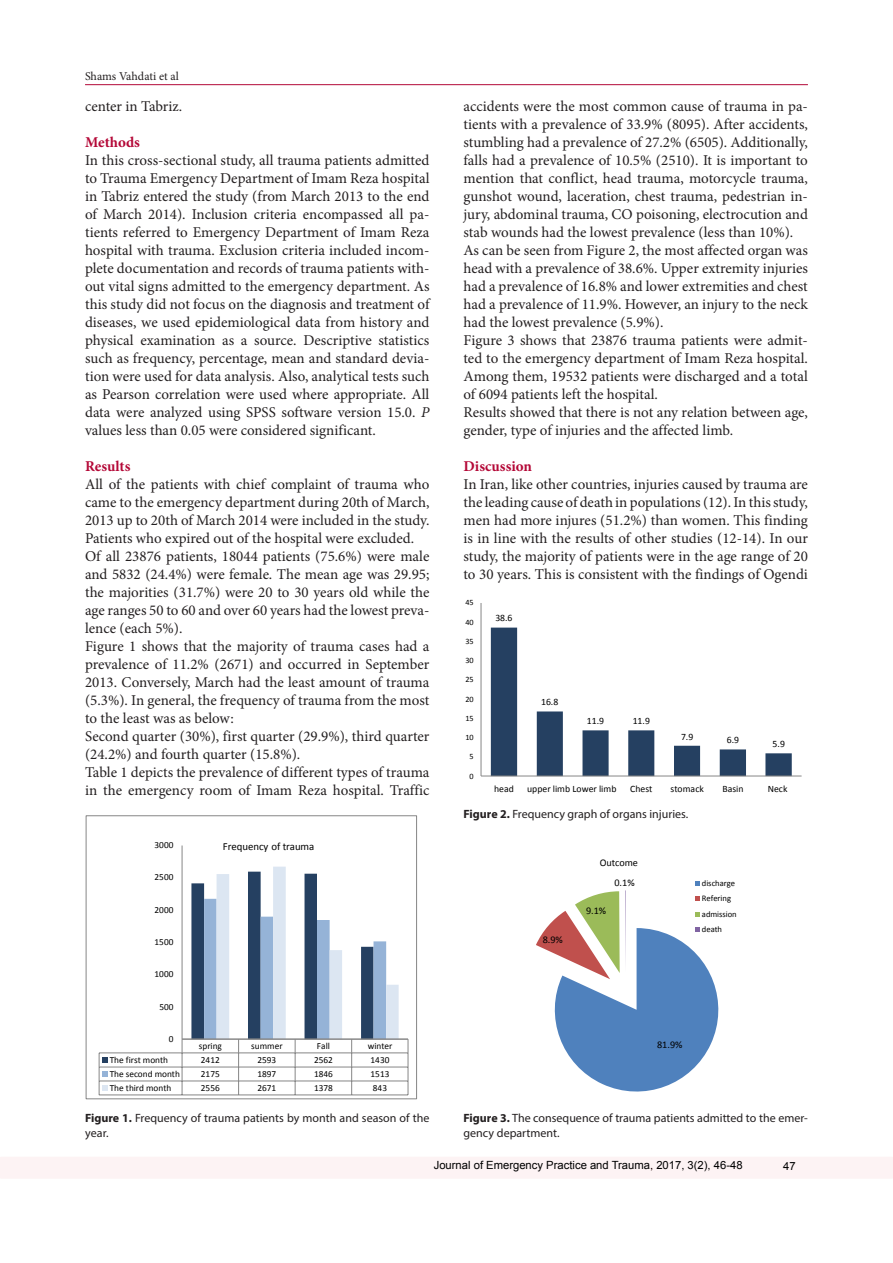
<style>
.page{position:relative;width:893px;height:1263px;background:#fff}
.page>*{position:absolute;margin:0;border:0;box-sizing:border-box;transform-origin:0 0}
.HTML_Preformatted{font:15px/18px "Minion Pro";color:#231f20;text-align:justify}
.t1{font:700 15px "Minion Pro";color:#b40837}
.t2{font:12px/15px "Myriad Pro";color:#231f20}
.t3{font:12px "Minion Pro";letter-spacing:-.005em;color:#231f20}
.footnote_year{font:11.25px "Arial";color:#000}
.t4{font:10.8px "Calibri";letter-spacing:-.005em;color:#000}
.t5{font:10.2px "Calibri";letter-spacing:-.005em;color:#000}
.t6{font:9.75px "Calibri";color:#000}
.t7{font:9.3px "Calibri";letter-spacing:-.005em;color:#000}
.t8{font:8.55px/15.5px "Calibri";color:#000}
.t9{font:8.1px "Calibri";letter-spacing:-.005em;color:#000}
.s1{font-style:italic}
.s2{font-weight:700}
.s3{color:#150000}
</style>
<div class="page">
<hr style="left:85px;top:84px;width:723px;height:1px;background:#b30838">
<div style="left:0;top:1157px;width:893px;height:22px;background:#fdf3f4"></div>
<hr style="left:182px;top:845px;width:1px;height:194px;background:#868686">
<svg style="left:99px;top:867px;width:310px;height:228px"></svg>
<div style="left:86px;top:815px;width:331px;height:284px;border:1px solid #868686"></div>
<svg style="left:480px;top:603px;width:322px;height:174px"></svg>
<svg style="left:536px;top:881px;width:183px;height:211px"></svg>
<p class="t3" style="left:85px;top:68px;width:95px">Shams Vahdati et al</p>
<p class="HTML_Preformatted" style="left:85px;top:97px;width:99px">center in Tabriz.</p>
<p class="t1" style="left:85px;top:131px;width:56px">Methods</p>
<p class="HTML_Preformatted" style="left:85px;top:151px;width:346px">In this cross-sectional study, all trauma patients admitted to Trauma Emergency Department of Imam Reza hospital in Tabriz entered the study (from March 2013 to the end of March 2014). Inclusion criteria encompassed all pa&shy;tients referred to Emergency Department of Imam Reza hospital with trauma. Exclusion criteria included incom&shy;plete documentation and records of trauma patients with&shy;out vital signs admitted to the emergency department. As this study did not focus on the diagnosis and treatment of diseases, we used epidemiological data from history and physical examination as a source. Descriptive statistics such as frequency, percentage, mean and standard devia&shy;tion were used for data analysis. Also, analytical tests such as Pearson correlation were used where appropriate. All data were analyzed using SPSS software version 15.0. <span class="s1">P </span>values less than 0.05 were considered significant.</p>
<p class="t1" style="left:85px;top:455px;width:47px">Results</p>
<p class="HTML_Preformatted" style="left:85px;top:475px;width:346px">All of the patients with chief complaint of trauma who came to the emergency department during 20th of March, 2013 up to 20th of March 2014 were included in the study.<br>Patients who expired out of the hospital were excluded.</p>
<p class="HTML_Preformatted" style="left:85px;top:547px;width:346px">Of all 23876 patients, 18044 patients (75.6%) were male and 5832 (24.4%) were female. The mean age was 29.95; the majorities (31.7%) were 20 to 30 years old while the age ranges 50 to 60 and over 60 years had the lowest preva&shy;lence (each 5%).</p>
<p class="HTML_Preformatted" style="left:85px;top:637px;width:346px">Figure 1 shows that the majority of trauma cases had a prevalence of 11.2% (2671) and occurred in September 2013. Conversely, March had the least amount of trauma (5.3%). In general, the frequency of trauma from the most to the least was as below:</p>
<p class="HTML_Preformatted" style="left:85px;top:727px;width:346px">Second quarter (30%), first quarter (29.9%), third quarter (24.2%) and fourth quarter (15.8%).</p>
<p class="HTML_Preformatted" style="left:85px;top:763px;width:346px">Table 1 depicts the prevalence of different types of trauma in the emergency room of Imam Reza hospital. Traffic</p>
<p class="t7" style="left:155px;top:839px;width:20px">3000</p>
<p class="t4" style="left:223px;top:839px;width:93px">Frequency of trauma</p>
<p class="t7" style="left:155px;top:871px;width:20px">2500</p>
<p class="t7" style="left:155px;top:904px;width:20px">2000</p>
<p class="t7" style="left:155px;top:936px;width:20px">1500</p>
<p class="t7" style="left:155px;top:968px;width:20px">1000</p>
<p class="t7" style="left:159px;top:1001px;width:16px">500</p>
<p class="t7" style="left:169px;top:1033px;width:6px">0</p>
<p class="t7" style="left:199px;top:1040px;width:25px">spring</p>
<p class="t7" style="left:251px;top:1040px;width:33px">summer</p>
<p class="t7" style="left:317px;top:1040px;width:14px">Fall</p>
<p class="t7" style="left:368px;top:1040px;width:26px">winter</p>
<p class="t7" style="left:110px;top:1053px;width:60px">The first month</p>
<p class="t7" style="left:201px;top:1054px;width:20px">2412</p>
<p class="t7" style="left:257px;top:1054px;width:20px">2593</p>
<p class="t7" style="left:314px;top:1054px;width:20px">2562</p>
<p class="t7" style="left:371px;top:1054px;width:20px">1430</p>
<p class="t7" style="left:110px;top:1067px;width:72px">The second month</p>
<p class="t7" style="left:201px;top:1068px;width:20px">2175</p>
<p class="t7" style="left:257px;top:1068px;width:20px">1897</p>
<p class="t7" style="left:314px;top:1068px;width:20px">1846</p>
<p class="t7" style="left:371px;top:1068px;width:20px">1513</p>
<p class="t7" style="left:110px;top:1081px;width:63px">The third month</p>
<p class="t7" style="left:201px;top:1082px;width:20px">2556</p>
<p class="t7" style="left:257px;top:1082px;width:20px">2671</p>
<p class="t7" style="left:314px;top:1082px;width:20px">1378</p>
<p class="t7" style="left:373px;top:1082px;width:16px">843</p>
<p class="HTML_Preformatted" style="left:463px;top:97px;width:346px">accidents were the most common cause of trauma in pa&shy;tients with a prevalence of 33.9% (8095). After accidents, stumbling had a prevalence of 27.2% (6505). Additionally, falls had a prevalence of 10.5% (2510). It is important to mention that conflict, head trauma, motorcycle trauma, gunshot wound, laceration, chest trauma, pedestrian in&shy;jury, abdominal trauma, CO poisoning, electrocution and stab wounds had the lowest prevalence (less than 10%).</p>
<p class="HTML_Preformatted" style="left:463px;top:241px;width:346px">As can be seen from Figure 2, the most affected organ was head with a prevalence of 38.6%. Upper extremity injuries had a prevalence of 16.8% and lower extremities and chest had a prevalence of 11.9%. However, an injury to the neck had the lowest prevalence (5.9%).</p>
<p class="HTML_Preformatted" style="left:463px;top:331px;width:346px">Figure 3 shows that 23876 trauma patients were admit&shy;ted to the emergency department of Imam Reza hospital.<br>Among them, 19532 patients were discharged and a total of 6094 patients left the hospital.</p>
<p class="HTML_Preformatted" style="left:463px;top:403px;width:346px">Results showed that there is not any relation between age, gender, type of injuries and the affected limb.</p>
<p class="t1" style="left:463px;top:455px;width:70px">Discussion</p>
<p class="HTML_Preformatted" style="left:463px;top:475px;width:346px">In Iran, like other countries, injuries caused by trauma are the leading cause of death in populations (12). In this study, men had more injures (51.2%) than women. This finding is in line with the results of other studies (12-14). In our study, the majority of patients were in the age range of 20 to 30 years. This is consistent with the findings of Ogendi</p>
<p class="t9" style="left:465px;top:597px;width:10px">45</p>
<p class="t9" style="left:465px;top:617px;width:10px">40</p>
<p class="t9" style="left:465px;top:636px;width:10px">35</p>
<p class="t9" style="left:465px;top:655px;width:10px">30</p>
<p class="t9" style="left:465px;top:674px;width:10px">25</p>
<p class="t9" style="left:465px;top:694px;width:10px">20</p>
<p class="t9" style="left:465px;top:713px;width:10px">15</p>
<p class="t9" style="left:465px;top:732px;width:10px">10</p>
<p class="t9" style="left:469px;top:751px;width:6px">5</p>
<p class="t9" style="left:469px;top:771px;width:6px">0</p>
<p class="t6" style="left:495px;top:612px;width:19px">38.6</p>
<p class="t6" style="left:541px;top:696px;width:19px">16.8</p>
<p class="t6" style="left:587px;top:715px;width:19px">11.9</p>
<p class="t6" style="left:633px;top:715px;width:19px">11.9</p>
<p class="t6" style="left:681px;top:730px;width:14px">7.9</p>
<p class="t6" style="left:727px;top:734px;width:14px">6.9</p>
<p class="t6" style="left:773px;top:738px;width:14px">5.9</p>
<p class="t6" style="left:494px;top:782px;width:21px">head</p>
<p class="t6" style="left:527px;top:782px;width:91px">upper limb Lower limb</p>
<p class="t6" style="left:630px;top:782px;width:24px">Chest</p>
<p class="t6" style="left:671px;top:782px;width:35px">stomack</p>
<p class="t6" style="left:722px;top:782px;width:23px">Basin</p>
<p class="t6" style="left:768px;top:782px;width:21px">Neck</p>
<p class="t2" style="left:463px;top:806px;width:226px"><span class="s2">Figure 2.</span> Frequency graph of organs injuries.</p>
<p class="t5" style="left:543px;top:933px;width:22px">8.9%</p>
<p class="t5" style="left:600px;top:856px;width:40px">Outcome</p>
<p class="t5" style="left:586px;top:904px;width:22px">9.1%</p>
<p class="t5" style="left:614px;top:876px;width:22px">0.1%</p>
<p class="t8" style="left:702px;top:875px;width:36px">discharge<br>Refering admission death</p>
<p class="t5" style="left:657px;top:1038px;width:27px">81.9%</p>
<p class="t2" style="left:85px;top:1110px;width:346px"><span class="s2">Figure 1.</span> Frequency of trauma patients by month and season of the year.</p>
<p class="t2" style="left:463px;top:1110px;width:346px"><span class="s2">Figure 3.</span> The consequence of trauma patients admitted to the emer&shy;gency department.</p>
<p class="footnote_year" style="left:434px;top:1158px;width:310px">Journal of Emergency Practice and Trauma<span class="s3">,</span> 2017, 3(2), 46-48</p>
<p class="footnote_year" style="left:783px;top:1158px;width:14px">47</p>
</div>
